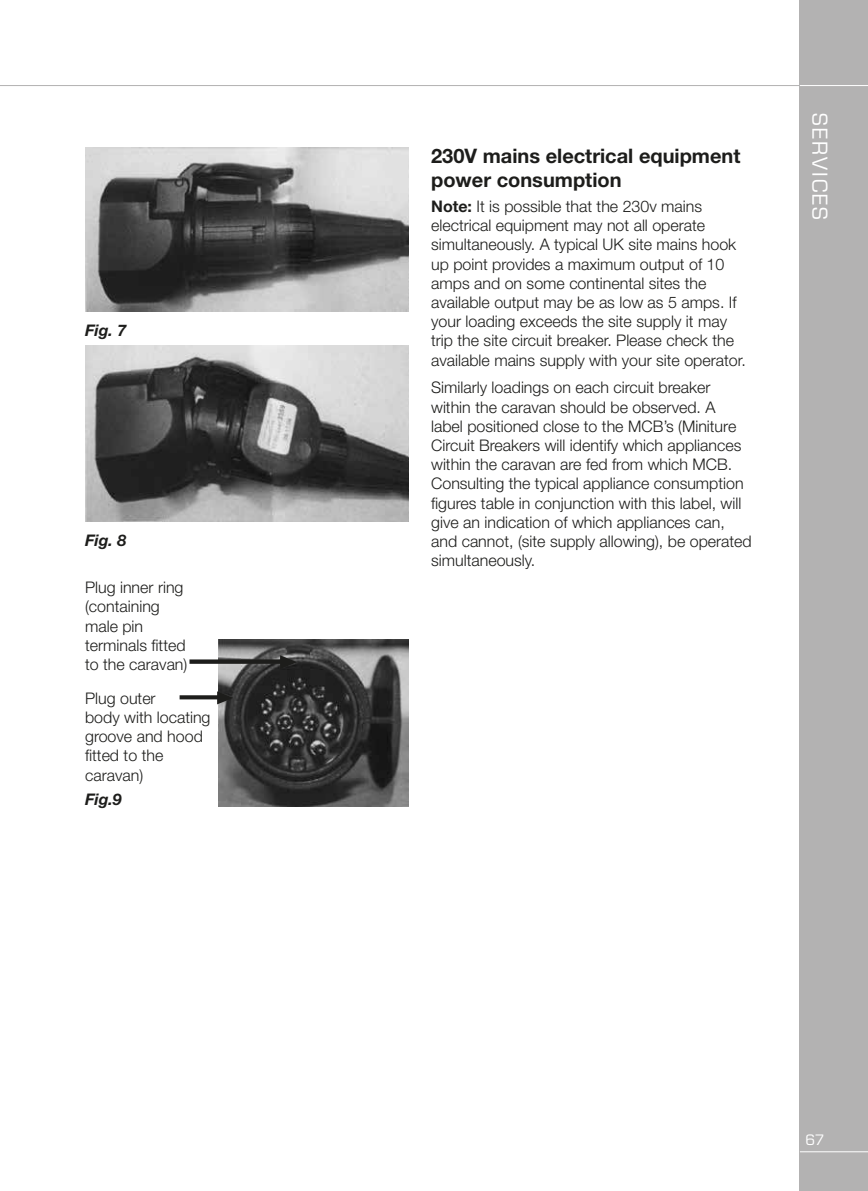
<style>
.page{position:relative;width:868px;height:1191px;background:#fff}
.page>*{position:absolute;margin:0;border:0;box-sizing:border-box;transform-origin:0 0}
.t1{font:700 20px/24px "Helvetica Neue";color:#1d1d1b}
.t2{font:20px "Eurostile";letter-spacing:.1em;color:#fff}
.t3{font:300 16px/19.2px "Helvetica Neue";color:#1d1d1b}
.t4{font:italic 700 16px "Helvetica Neue";color:#1d1d1b}
.t5{font:14px "Eurostile";color:#fff}
.s1{font-weight:700}
</style>
<div class="page">
<hr style="left:0;top:85px;width:867px;height:1px;background:#b3b2b2">
<div style="left:799px;top:0;width:68px;height:1191px;background:#b3b2b2"></div>
<hr style="left:799px;top:1151px;width:68px;height:1px;background:#fff">
<hr style="left:799px;top:85px;width:68px;height:1px;background:#fff">
<img style="left:85px;top:147px;width:323px;height:164px">
<img style="left:85px;top:346px;width:323px;height:175px">
<img style="left:218px;top:639px;width:191px;height:167px">
<svg style="left:189px;top:655px;width:108px;height:14px"></svg>
<svg style="left:179px;top:691px;width:54px;height:13px"></svg>
<p class="t4" style="left:85px;top:320px;width:43px">Fig. 7</p>
<p class="t4" style="left:85px;top:530px;width:43px">Fig. 8</p>
<p class="t3" style="left:85px;top:577px;width:104px">Plug inner ring (containing male pin terminals fitted to the caravan)</p>
<p class="t3" style="left:85px;top:688px;width:127px">Plug outer<br>body with locating groove and hood fitted to the caravan)</p>
<p class="t4" style="left:85px;top:789px;width:38px">Fig.9</p>
<p class="t1" style="left:431px;top:143px;width:311px">230V mains electrical equipment power consumption</p>
<p class="t3" style="left:431px;top:196px;width:316px"><span class="s1">Note:</span> It is possible that the 230v mains electrical equipment may not all operate simultaneously. A typical UK site mains hook up point provides a maximum output of 10 amps and on some continental sites the available output may be as low as 5 amps. If your loading exceeds the site supply it may trip the site circuit breaker. Please check the available mains supply with your site operator.</p>
<p class="t3" style="left:431px;top:378px;width:322px">Similarly loadings on each circuit breaker within the caravan should be observed. A<br>label positioned close to the MCB’s (Miniture Circuit Breakers will identify which appliances within the caravan are fed from which MCB.<br>Consulting the typical appliance consumption figures table in conjunction with this label, will give an indication of which appliances can, and cannot, (site supply allowing), be operated simultaneously.</p>
<p class="t2" style="left:831px;top:113px;width:108px;rotate:90deg">SERVICES</p>
<p class="t5" style="left:805px;top:1131px;width:20px">67</p>
</div>
